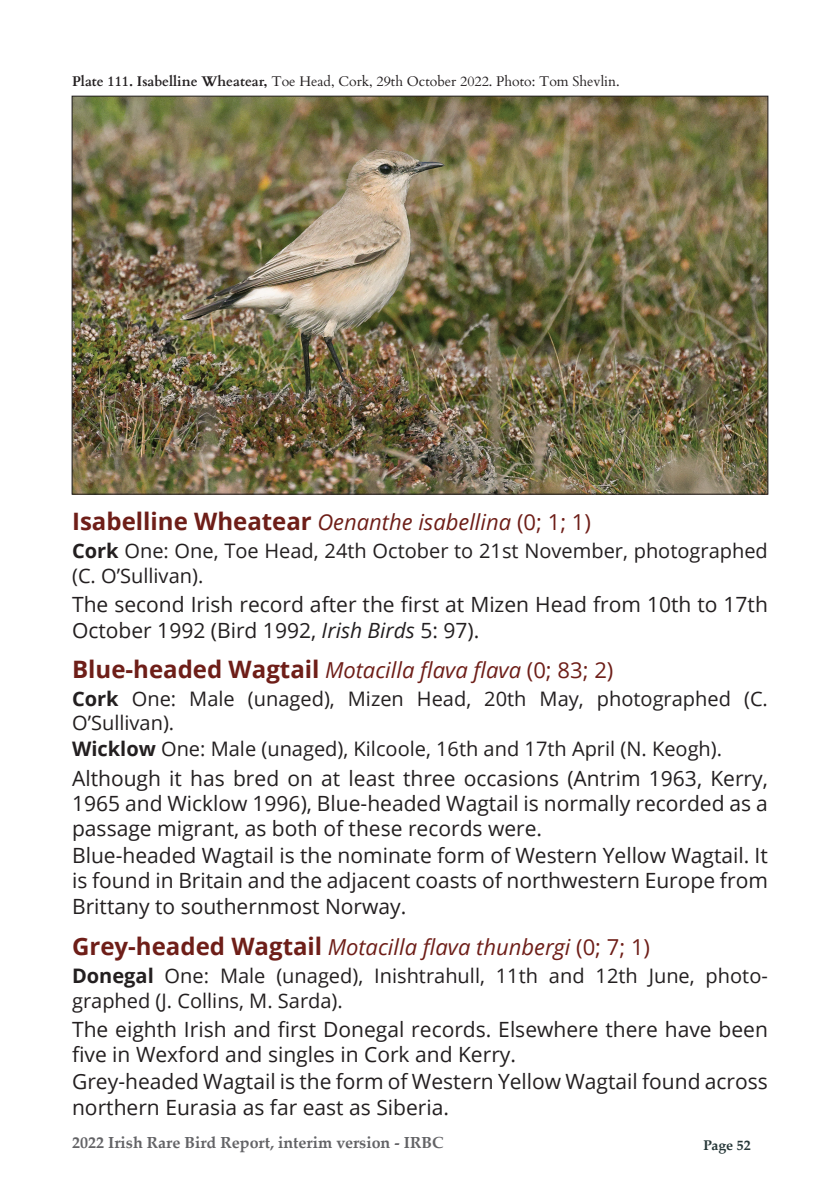
<style>
.page{position:relative;width:840px;height:1191px;background:#fff}
.page>*{position:absolute;margin:0;border:0;box-sizing:border-box;transform-origin:0 0}
.t1{font:700 24px "Open Sans";color:#6e1e18}
.t2{font:italic 22px "Open Sans";color:#6e1e18}
.t3{font:21px/25.2px "Open Sans";color:#231f20}
.t4{font:20px/25.2px "Open Sans";color:#231f20}
.t5{font:700 16px "Palatino Linotype";color:#636366}
.t6{font:14px "Cardo";color:#231f20}
.t7{font:700 14px "Palatino Linotype";color:#263738}
.s1{font-weight:700}
.s2{font-weight:400;font-style:italic;font-size:22px}
.s3{font-weight:400;font-size:22px}
.s4{font-style:italic}
.s5{font-weight:700;font-style:normal;font-size:24px}
.s6{font-style:normal}
</style>
<div class="page">
<img style="left:74px;top:98px;width:691px;height:394px">
<p class="t6" style="left:72px;top:70px;width:549px"><span class="s1">Plate 111. Isabelline Wheatear,</span> Toe Head, Cork, 29th October 2022. Photo: Tom Shevlin.</p>
<p class="t1" style="left:72px;top:504px;width:520px">Isabelline Wheatear <span class="s2">Oenanthe isabellina</span> <span class="s3">(0; 1; 1)</span></p>
<p class="t4" style="left:72px;top:537px;width:697px"><span class="s1">Cork</span> One: One, Toe Head, 24th October to 21st November, photographed (C. O’Sullivan).</p>
<p class="t3" style="left:72px;top:591px;width:697px">The second Irish record after the first at Mizen Head from 10th to 17th<br>October 1992 (Bird 1992, <span class="s4">Irish Birds</span> 5: 97).</p>
<p class="t2" style="left:72px;top:655px;width:542px"><span class="s5">Blue-headed Wagtail</span> Motacilla flava flava <span class="s6">(0; 83; 2)</span></p>
<p class="t4" style="left:72px;top:686px;width:697px;line-height:24px"><span class="s1">Cork</span> One: Male (unaged), Mizen Head, 20th May, photographed (C.<br>O’Sullivan).</p>
<p class="t4" style="left:72px;top:736px;width:651px"><span class="s1">Wicklow</span> One: Male (unaged), Kilcoole, 16th and 17th April (N. Keogh).</p>
<p class="t3" style="left:72px;top:765px;width:697px;text-align:justify">Although it has bred on at least three occasions (Antrim 1963, Kerry, 1965 and Wicklow 1996), Blue-headed Wagtail is normally recorded as a passage migrant, as both of these records were.</p>
<p class="t3" style="left:72px;top:842px;width:697px;text-align:justify">Blue-headed Wagtail is the nominate form of Western Yellow Wagtail. It is found in Britain and the adjacent coasts of northwestern Europe from Brittany to southernmost Norway.</p>
<p class="t2" style="left:72px;top:931px;width:579px"><span class="s5">Grey-headed Wagtail</span> Motacilla flava thunbergi <span class="s6">(0; 7; 1)</span></p>
<p class="t4" style="left:72px;top:962px;width:697px"><span class="s1">Donegal</span> One: Male (unaged), Inishtrahull, 11th and 12th June, photo&shy;graphed (J. Collins, M. Sarda).</p>
<p class="t3" style="left:72px;top:1016px;width:697px">The eighth Irish and first Donegal records. Elsewhere there have been five in Wexford and singles in Cork and Kerry.</p>
<p class="t3" style="left:72px;top:1068px;width:696px">Grey-headed Wagtail is the form of Western Yellow Wagtail found across northern Eurasia as far east as Siberia.</p>
<p class="t5" style="left:72px;top:1131px;width:373px">2022 Irish Rare Bird Report, interim version - IRBC</p>
<p class="t7" style="left:703px;top:1135px;width:49px">Page 52</p>
</div>
